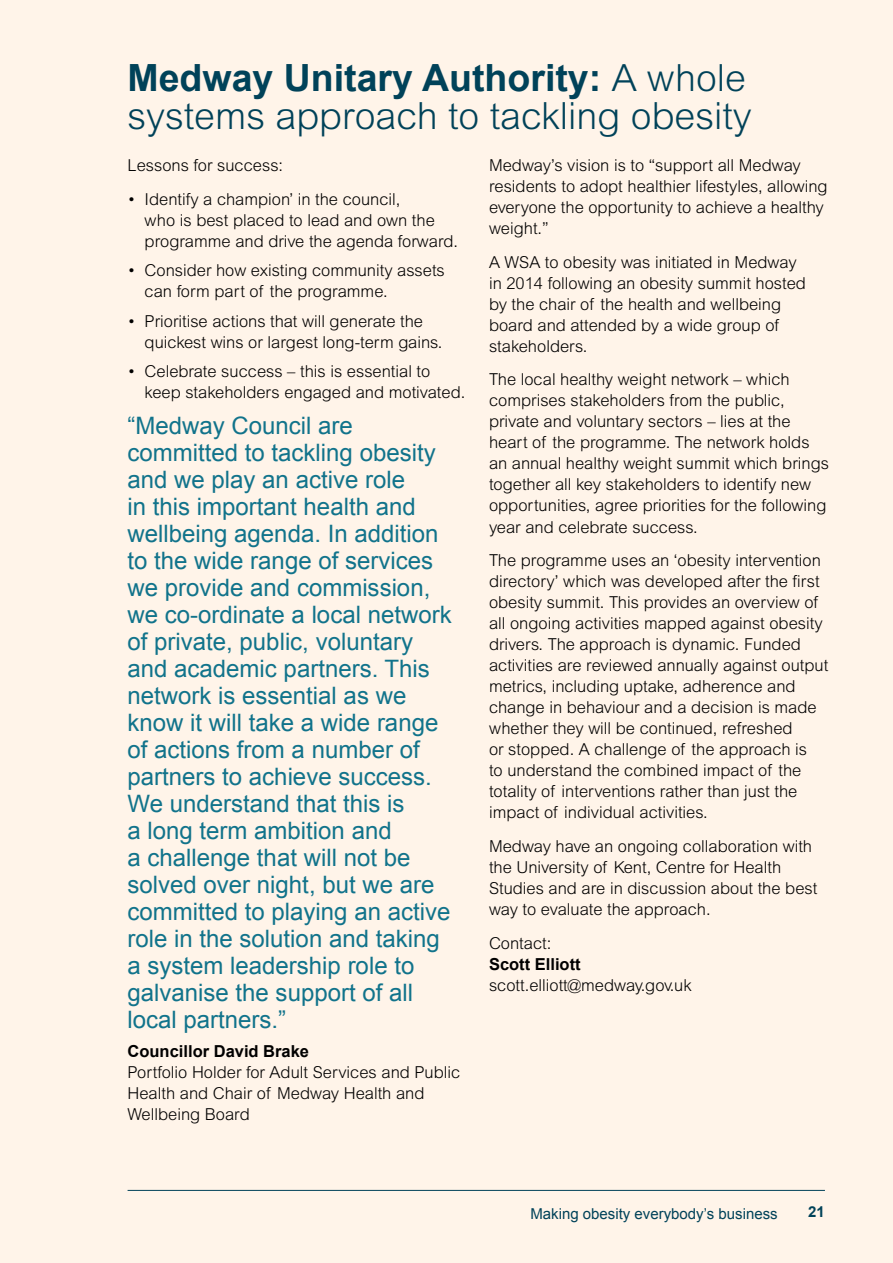
<style>
.page{position:relative;width:893px;height:1263px;background:#fff4e9}
.page>*{position:absolute;margin:0;border:0;box-sizing:border-box;transform-origin:0 0}
.t1{font:300 37.5px "Arial MT Std";color:#004259}
.t2{font:700 37.5px "Arial";color:#004259}
.t3{font:24px/27px "Arial";color:#11738b}
.t4{font:300 16.5px/21px "Arial MT Std";color:#000}
.t5{font:700 16.5px "Arial";color:#000}
.t6{font:15px "Arial";color:#004259}
.t7{font:700 15px "Arial";color:#004259}
.s1{font-family:"Arial MT Std";font-weight:300}
</style>
<div class="page">
<hr style="left:128px;top:1190px;width:697px;height:1px;background:#004259">
<h1 class="t2" style="left:128px;top:53px;width:620px">Medway Unitary Authority: <span class="s1">A whole</span></h1>
<h1 class="t1" style="left:128px;top:94px;width:626px">systems approach to tackling obesity</h1>
<p class="t4" style="left:128px;top:155px;width:157px">Lessons for success:</p>
<p class="t4" style="left:145px;top:188px;width:315px;text-indent:-17px">• Identify a champion’ in the council,<br>who is best placed to lead and own the programme and drive the agenda forward.</p>
<p class="t4" style="left:145px;top:260px;width:302px;text-indent:-17px">• Consider how existing community assets can form part of the programme.</p>
<p class="t4" style="left:145px;top:310px;width:299px;text-indent:-17px">• Prioritise actions that will generate the quickest wins or largest long-term gains.</p>
<p class="t4" style="left:145px;top:361px;width:322px;text-indent:-17px">• Celebrate success – this is essential to keep stakeholders engaged and motivated.</p>
<p class="t3" style="left:128px;top:412px;width:326px">“Medway Council are committed to tackling obesity and we play an active role<br>in this important health and wellbeing agenda. In addition to the wide range of services we provide and commission, we co-ordinate a local network of private, public, voluntary and academic partners. This network is essential as we know it will take a wide range of actions from a number of partners to achieve success.<br>We understand that this is<br>a long term ambition and<br>a challenge that will not be solved over night, but we are committed to playing an active role in the solution and taking a system leadership role to galvanise the support of all local partners.”</p>
<p class="t5" style="left:128px;top:1040px;width:183px">Councillor David Brake</p>
<p class="t4" style="left:128px;top:1062px;width:334px">Portfolio Holder for Adult Services and Public<br>Health and Chair of Medway Health and<br>Wellbeing Board</p>
<p class="t4" style="left:489px;top:155px;width:340px">Medway’s vision is to “support all Medway residents to adopt healthier lifestyles, allowing everyone the opportunity to achieve a healthy weight.”</p>
<p class="t4" style="left:489px;top:251px;width:318px">A WSA to obesity was initiated in Medway in 2014 following an obesity summit hosted by the chair of the health and wellbeing board and attended by a wide group of stakeholders.</p>
<p class="t4" style="left:489px;top:369px;width:341px">The local healthy weight network – which comprises stakeholders from the public, private and voluntary sectors – lies at the heart of the programme. The network holds an annual healthy weight summit which brings together all key stakeholders to identify new opportunities, agree priorities for the following year and celebrate success.</p>
<p class="t4" style="left:489px;top:550px;width:341px">The programme uses an ‘obesity intervention directory’ which was developed after the first obesity summit. This provides an overview of all ongoing activities mapped against obesity drivers. The approach is dynamic. Funded activities are reviewed annually against output metrics, including uptake, adherence and change in behaviour and a decision is made whether they will be continued, refreshed<br>or stopped. A challenge of the approach is<br>to understand the combined impact of the totality of interventions rather than just the impact of individual activities.</p>
<p class="t4" style="left:489px;top:836px;width:330px">Medway have an ongoing collaboration with the University of Kent, Centre for Health Studies and are in discussion about the best way to evaluate the approach.</p>
<p class="t4" style="left:489px;top:932px;width:64px">Contact:</p>
<p class="t5" style="left:489px;top:953px;width:93px">Scott Elliott</p>
<p class="t4" style="left:489px;top:974px;width:204px">scott.elliott@medway.gov.uk</p>
<p class="t6" style="left:530px;top:1203px;width:249px">Making obesity everybody’s business</p>
<p class="t7" style="left:808px;top:1202px;width:18px">21</p>
</div>
